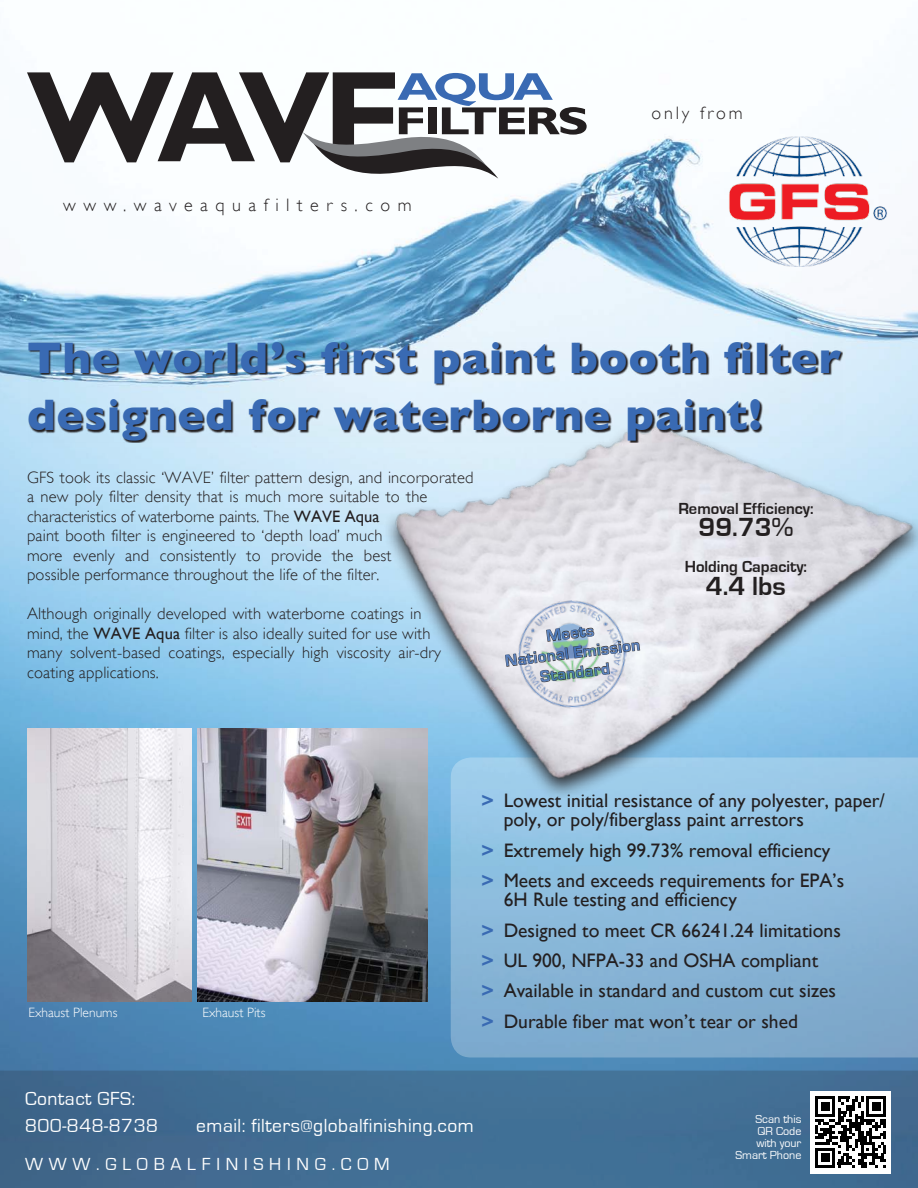
<style>
.page{position:relative;width:918px;height:1188px;background:#fff}
.page>*{position:absolute;margin:0;border:0;box-sizing:border-box;transform-origin:0 0}
.t1{font:700 45px/57px "Gill Sans";letter-spacing:.02em;color:#396ab3}
.t2{font:700 27px "Eurostile";color:#231f20}
.t3{font:19.5px/30.3px "Gill Sans";color:#231f20}
.t4{font:19.5px/27px "Eurostile";letter-spacing:.025em;color:#fff}
.t5{font:300 18px "Gill Sans";letter-spacing:.42em;color:#231f20}
.t6{font:18px "Eurostile";letter-spacing:.32em;color:#fff}
.t7{font:300 18px "Gill Sans";letter-spacing:.16em;color:#231f20}
.t8{font:300 16.5px/19.5px "Gill Sans";letter-spacing:.01em;color:#231f20}
.t9{font:700 16.5px "Eurostile";color:#231f20}
.t10{font:700 16.5px/19.8px "Eurostile";color:#396ab3;text-align:center}
.t11{font:300 13.5px "Gill Sans";color:#fff}
.t12{font:12px/12px "Eurostile";color:#fff;text-align:right}
.s1{font-weight:400}
.s2{font-weight:700;color:#396ab3}
</style>
<div class="page">
<img style="left:0;top:136px;width:918px;height:935px">
<svg style="left:0;top:1071px;width:918px;height:117px;background:#406c92"></svg>
<svg style="left:451px;top:804px;width:467px;height:254px;background:#88b6d8"></svg>
<img style="left:721px;top:136px;width:175px;height:153px">
<img style="left:376px;top:390px;width:542px;height:414px">
<svg style="left:27px;top:72px;width:560px;height:107px"></svg>
<svg style="left:29px;top:343px;width:814px;height:100px;background:#a4b4bf"></svg>
<div style="left:810px;top:1091px;width:81px;height:82px;background:#fff"></div>
<svg style="left:815px;top:1096px;width:71px;height:72px"></svg>
<hr style="left:866px;top:1096px;width:20px;height:3px;background:#000">
<img style="left:514px;top:596px;width:117px;height:117px">
<svg style="left:505px;top:622px;width:135px;height:73px;background:#c0c7cc"></svg>
<img style="left:197px;top:728px;width:231px;height:273px">
<img style="left:27px;top:728px;width:164px;height:273px">
<p class="t5" style="left:63px;top:195px;width:350px">www.waveaquafilters.com</p>
<p class="t7" style="left:651px;top:103px;width:93px">only from</p>
<h1 class="t1" style="left:27px;top:329px;width:815px">The world’s first paint booth filter designed for waterborne paint!</h1>
<p class="t8" style="left:27px;top:468px;width:448px">GFS took its classic ‘WAVE’ filter pattern design, and incorporated a new poly filter density that is much more suitable to the characteristics of waterborne paints. The <span class="s1">WAVE Aqua<br></span>paint booth filter is engineered to ‘depth load’ much<br>more evenly and consistently to provide the best<br>possible performance throughout the life of the filter.</p>
<p class="t8" style="left:27px;top:604px;width:416px">Although originally developed with waterborne coatings in mind, the <span class="s1">WAVE Aqua</span> filter is also ideally suited for use with many solvent-based coatings, especially high viscosity air-dry coating applications.</p>
<p class="t10" style="left:502px;top:632px;width:137px;rotate:-7deg">Meets<br>National Emission<br>Standard</p>
<p class="t9" style="left:678px;top:499px;width:137px">Removal Efficiency:</p>
<h2 class="t2" style="left:698px;top:513px;width:97px">99.73%</h2>
<p class="t9" style="left:685px;top:558px;width:124px">Holding Capacity:</p>
<h2 class="t2" style="left:706px;top:571px;width:81px">4.4 lbs</h2>
<p class="t11" style="left:28px;top:1005px;width:90px">Exhaust Plenums</p>
<p class="t11" style="left:203px;top:1005px;width:64px">Exhaust Pits</p>
<p class="t3" style="left:504px;top:790px;width:383px;line-height:19.5px;text-indent:-23px"><span class="s2">&gt;</span> Lowest initial resistance of any polyester, paper/ poly, or poly/fiberglass paint arrestors</p>
<p class="t3" style="left:481px;top:835px;width:365px"><span class="s2">&gt;</span> Extremely high 99.73% removal efficiency <span class="s2">&gt;</span> Meets and exceeds requirements for EPA’s</p>
<p class="t3" style="left:481px;top:885px;width:361px;text-indent:23px">6H Rule testing and efficiency<br><span class="s2">&gt;</span> Designed to meet CR 66241.24 limitations <span class="s2">&gt;</span> UL 900, NFPA-33 and OSHA compliant<br><span class="s2">&gt;</span> Available in standard and custom cut sizes <span class="s2">&gt;</span> Durable fiber mat won’t tear or shed</p>
<p class="t4" style="left:25px;top:1086px;width:135px">Contact GFS:<br>800-848-8738</p>
<p class="t4" style="left:196px;top:1113px;width:279px">email: filters@globalfinishing.com</p>
<p class="t6" style="left:25px;top:1154px;width:366px">WWW.GLOBALFINISHING.COM</p>
<p class="t12" style="left:735px;top:1113px;width:67px">Scan this<br>QR Code with your<br>Smart Phone</p>
</div>
